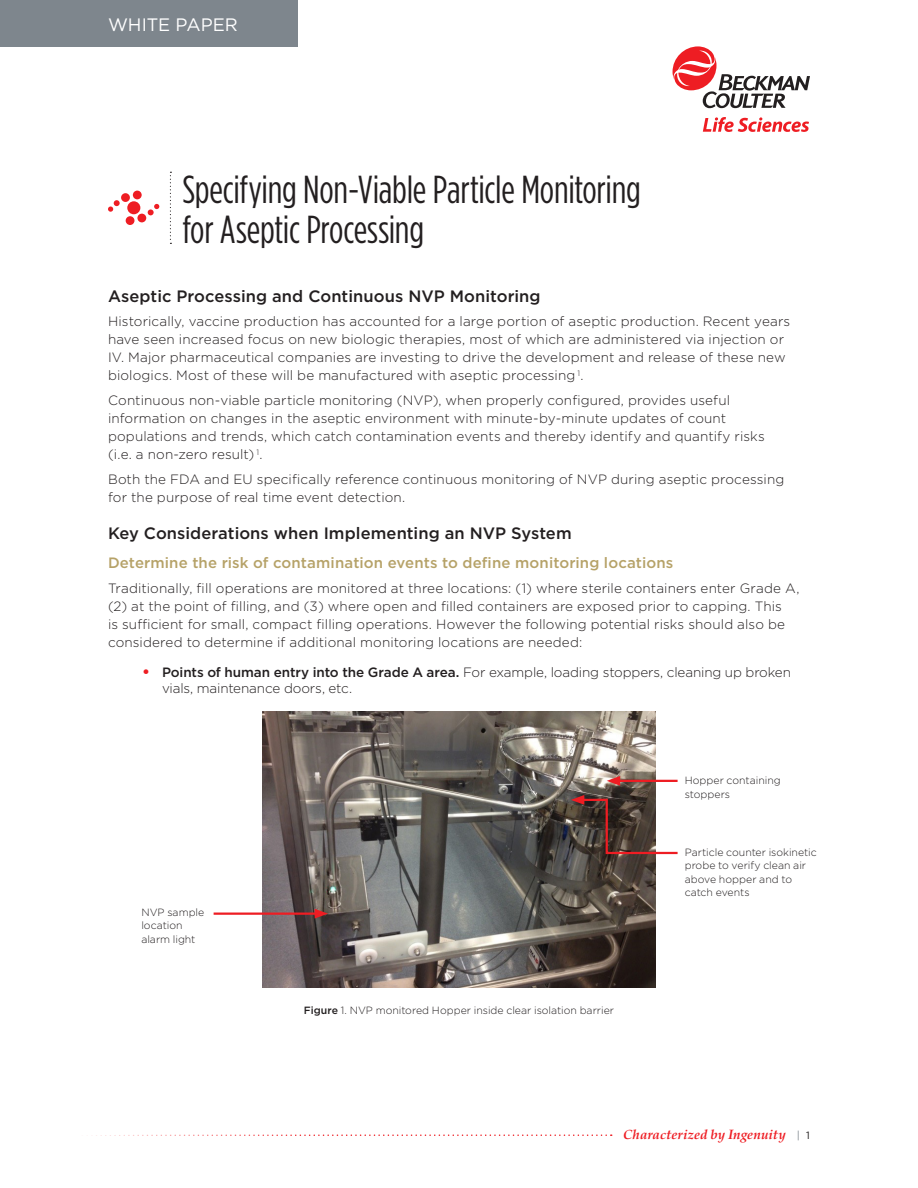
<style>
.page{position:relative;width:918px;height:1188px;background:#fff}
.page>*{position:absolute;margin:0;border:0;box-sizing:border-box;transform-origin:0 0}
.Doc_-_Title{font:39px/40.5px "Gotham Condensed";letter-spacing:-.005em;color:#231f20}
.Doc_-_Body{font:18px "Gotham";letter-spacing:-.005em;color:#fff}
.Doc_-_Header{font:500 16.5px "Gotham";letter-spacing:.005em;color:#231f20}
.Doc_-_Subheader{font:500 15px "Gotham";letter-spacing:.01em;color:#b6a268}
.Doc_-_Body_after_spa{font:300 13.5px/18px "Gotham";letter-spacing:.01em;color:#231f20}
.Doc_-_Body_after_spa-2{font:300 13.5px/16.5px "Gotham";letter-spacing:-.01em;color:#231f20}
.t1{font:italic 700 13.5px "Palatino";letter-spacing:-.005em;color:#ee1d23}
.Doc_-_Fig_Table{font:300 10.5px/13.5px "Gotham";color:#231f20}
.s1{font-weight:400;font-size:18px;color:#ee1d23}
.s2{font-weight:500}
.s3{font-family:"Gotham";font-weight:400;font-style:normal;font-size:10.5px;color:#7e868d}
.s4{font-family:"Gotham";font-weight:400;font-style:normal;font-size:10.5px;color:#231f20}
</style>
<div class="page">
<svg style="left:96px;top:1134px;width:516px;height:2px"></svg>
<svg style="left:170px;top:172px;width:1px;height:72px"></svg>
<img style="left:262px;top:712px;width:394px;height:275px">
<div style="left:126px;top:216px;width:8px;height:9px;background:#ee1d23;border-radius:50%"></div>
<div style="left:137px;top:214px;width:9px;height:8px;background:#ee1d23;border-radius:50%"></div>
<svg style="left:148px;top:204px;width:11px;height:11px"></svg>
<div style="left:133px;top:191px;width:9px;height:8px;background:#ee1d23;border-radius:50%"></div>
<div style="left:121px;top:193px;width:9px;height:9px;background:#ee1d23;border-radius:50%"></div>
<div style="left:127px;top:201px;width:13px;height:13px;background:#ee1d23;border-radius:50%"></div>
<svg style="left:108px;top:200px;width:12px;height:12px"></svg>
<hr style="left:214px;top:913px;width:105px;height:2px;background:#ee1d23">
<svg style="left:315px;top:909px;width:13px;height:10px"></svg>
<hr style="left:616px;top:780px;width:62px;height:2px;background:#ee1d23">
<svg style="left:607px;top:776px;width:13px;height:10px"></svg>
<svg style="left:571px;top:795px;width:107px;height:60px"></svg>
<div style="left:0;top:0;width:298px;height:46px;background:#7e868d"></div>
<svg style="left:673px;top:46px;width:137px;height:62px"></svg>
<svg style="left:703px;top:117px;width:106px;height:15px"></svg>
<p class="Doc_-_Body" style="left:108px;top:13px;width:131px">WHITE PAPER</p>
<p class="Doc_-_Title" style="left:182px;top:169px;width:460px">Specifying Non-Viable Particle Monitoring for Aseptic Processing</p>
<p class="Doc_-_Header" style="left:108px;top:285px;width:434px">Aseptic Processing and Continuous NVP Monitoring</p>
<p class="Doc_-_Body_after_spa" style="left:108px;top:312px;width:684px">Historically, vaccine production has accounted for a large portion of aseptic production. Recent years have seen increased focus on new biologic therapies, most of which are administered via injection or IV. Major pharmaceutical companies are investing to drive the development and release of these new biologics. Most of these will be manufactured with aseptic processing <sup>1</sup>.</p>
<p class="Doc_-_Body_after_spa" style="left:108px;top:391px;width:658px">Continuous non-viable particle monitoring (NVP), when properly configured, provides useful information on changes in the aseptic environment with minute-by-minute updates of count populations and trends, which catch contamination events and thereby identify and quantify risks (i.e. a non-zero result) <sup>1</sup>.</p>
<p class="Doc_-_Body_after_spa" style="left:108px;top:470px;width:678px">Both the FDA and EU specifically reference continuous monitoring of NVP during aseptic processing for the purpose of real time event detection.</p>
<p class="Doc_-_Header" style="left:108px;top:522px;width:465px">Key Considerations when Implementing an NVP System</p>
<p class="Doc_-_Subheader" style="left:108px;top:553px;width:567px">Determine the risk of contamination events to define monitoring locations</p>
<p class="Doc_-_Body_after_spa" style="left:108px;top:579px;width:693px">Traditionally, fill operations are monitored at three locations: (1) where sterile containers enter Grade A, (2) at the point of filling, and (3) where open and filled containers are exposed prior to capping. This<br>is sufficient for small, compact filling operations. However the following potential risks should also be considered to determine if additional monitoring locations are needed:</p>
<p class="Doc_-_Body_after_spa-2" style="left:162px;top:663px;width:631px;text-indent:-20px"><span class="s1">•</span> <span class="s2">Points of human entry into the Grade A area.</span> For example, loading stoppers, cleaning up broken vials, maintenance doors, etc.</p>
<p class="Doc_-_Fig_Table" style="left:685px;top:773px;width:98px">Hopper containing stoppers</p>
<p class="Doc_-_Fig_Table" style="left:141px;top:905px;width:65px">NVP sample location alarm light</p>
<p class="Doc_-_Fig_Table" style="left:304px;top:1003px;width:312px"><span class="s2">Figure</span> 1. NVP monitored Hopper inside clear isolation barrier</p>
<p class="Doc_-_Fig_Table" style="left:685px;top:845px;width:134px">Particle counter isokinetic probe to verify clean air above hopper and to catch events</p>
<p class="t1" style="left:623px;top:1123px;width:188px">Characterized by Ingenuity <span class="s3">|</span> <span class="s4">1</span></p>
</div>
